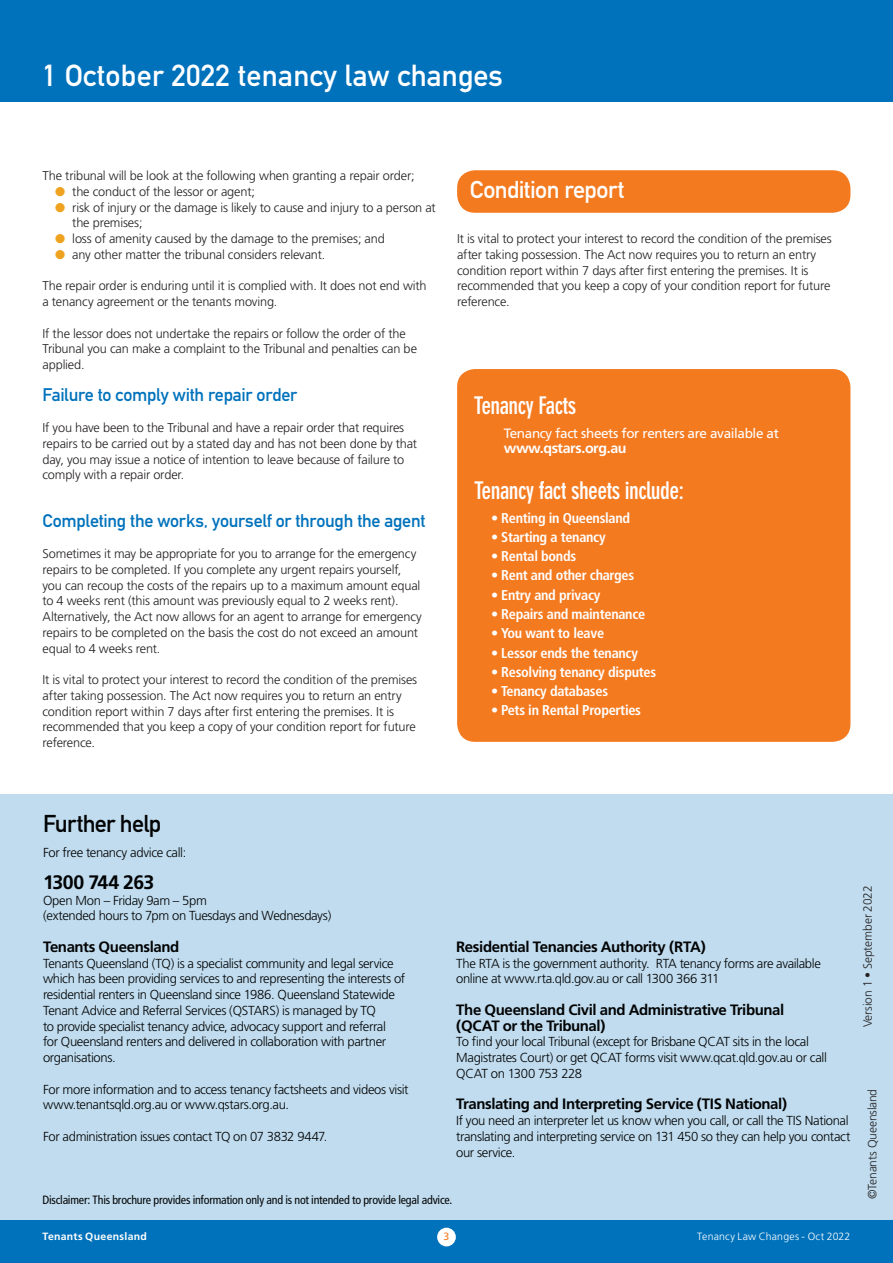
<style>
.page{position:relative;width:893px;height:1263px;background:#fff}
.page>*{position:absolute;margin:0;border:0;box-sizing:border-box;transform-origin:0 0}
.t1{font:30px "DIN Mittelschrift";letter-spacing:.01em;color:#fff}
.t2{font:700 condensed 24px "DIN Neuzeit Grotesk";letter-spacing:-.025em;color:#fff}
.t3{font:24px "DIN Mittelschrift";letter-spacing:-.025em;color:#fff}
.t4{font:24px "DIN Mittelschrift";letter-spacing:-.03em;color:#020304}
.t5{font:700 19.5px "Frutiger";letter-spacing:-.04em;color:#020304}
.t6{font:18px "DIN Mittelschrift";letter-spacing:-.015em;color:#0072bc}
.t7{font:700 15px/15.8px "Frutiger";letter-spacing:-.03em;color:#020304}
.t8{font:700 condensed 14.25px "Frutiger";letter-spacing:-.02em;color:#fff}
.t9{font:700 14.25px "Frutiger";letter-spacing:-.025em;color:#fff}
.t10{font:13.5px "Frutiger";letter-spacing:-.025em;color:#fff}
.t11{font:300 13.05px/15.8px "Frutiger";letter-spacing:-.03em;color:#020304}
.t12{font:300 12.75px/15.8px "Frutiger";letter-spacing:-.015em;color:#231f20}
.t13{font:condensed 12px "Frutiger";letter-spacing:-.015em;color:#020304}
.t14{font:300 12px "Frutiger";letter-spacing:-.01em;color:#231f20}
.t15{font:300 10.5px "Frutiger";letter-spacing:.02em;color:#fff}
.t16{font:700 10.5px "Frutiger";letter-spacing:.03em;color:#fff}
.t17{font:10.5px "Frutiger";color:#f47a20}
.s1{color:#efa320}
.s2{font-weight:900;font-stretch:normal}
</style>
<div class="page">
<div style="left:0;top:794px;width:893px;height:443px;background:#c0dcee"></div>
<div style="left:457px;top:170px;width:393px;height:43px;background:#f47a20;border-radius:18px"></div>
<div style="left:0;top:0;width:893px;height:102px;background:#0072bc"></div>
<div style="left:0;top:1220px;width:893px;height:43px;background:#0072bc"></div>
<div style="left:437px;top:1228px;width:19px;height:18px;background:#fff;border-radius:50%"></div>
<div style="left:457px;top:369px;width:393px;height:373px;background:#f47a20;border-radius:18px"></div>
<h1 class="t1" style="left:43px;top:57px;width:462px">1 October 2022 tenancy law changes</h1>
<p class="t12" style="left:43px;top:168px;width:374px">The tribunal will be look at the following when granting a repair order;</p>
<p class="t12" style="left:55px;top:184px;width:201px"><span class="s1">●</span> the conduct of the lessor or agent;</p>
<p class="t12" style="left:72px;top:199px;width:365px;text-indent:-17px"><span class="s1">●</span> risk of injury or the damage is likely to cause and injury to a person at the premises;</p>
<p class="t12" style="left:55px;top:231px;width:331px"><span class="s1">●</span> loss of amenity caused by the damage to the premises; and</p>
<p class="t12" style="left:55px;top:247px;width:272px"><span class="s1">●</span> any other matter the tribunal considers relevant.</p>
<p class="t12" style="left:43px;top:278px;width:386px">The repair order is enduring until it is complied with. It does not end with a tenancy agreement or the tenants moving.</p>
<p class="t12" style="left:43px;top:325px;width:376px">If the lessor does not undertake the repairs or follow the order of the<br>Tribunal you can make a complaint to the Tribunal and penalties can be applied.</p>
<h3 class="t6" style="left:43px;top:384px;width:256px">Failure to comply with repair order</h3>
<p class="t12" style="left:43px;top:420px;width:376px">If you have been to the Tribunal and have a repair order that requires repairs to be carried out by a stated day and has not been done by that day, you may issue a notice of intention to leave because of failure to comply with a repair order.</p>
<h3 class="t6" style="left:43px;top:510px;width:384px">Completing the works, yourself or through the agent</h3>
<p class="t12" style="left:43px;top:546px;width:381px">Sometimes it may be appropriate for you to arrange for the emergency repairs to be completed. If you complete any urgent repairs yourself, you can recoup the costs of the repairs up to a maximum amount equal to 4 weeks rent (this amount was previously equal to 2 weeks rent).<br>Alternatively, the Act now allows for an agent to arrange for emergency repairs to be completed on the basis the cost do not exceed an amount equal to 4 weeks rent.</p>
<p class="t12" style="left:43px;top:672px;width:376px">It is vital to protect your interest to record the condition of the premises after taking possession. The Act now requires you to return an entry condition report within 7 days after first entering the premises. It is recommended that you keep a copy of your condition report for future reference.</p>
<h2 class="t3" style="left:470px;top:175px;width:156px">Condition report</h2>
<p class="t12" style="left:457px;top:231px;width:376px">It is vital to protect your interest to record the condition of the premises after taking possession. The Act now requires you to return an entry condition report within 7 days after first entering the premises. It is recommended that you keep a copy of your condition report for future reference.</p>
<h2 class="t2" style="left:474px;top:392px;width:104px">Tenancy Facts</h2>
<p class="t10" style="left:504px;top:425px;width:277px">Tenancy fact sheets for renters are available at</p>
<p class="t9" style="left:504px;top:439px;width:124px">www.qstars.org.au</p>
<h2 class="t2" style="left:474px;top:477px;width:212px">Tenancy fact sheets include:</h2>
<p class="t8" style="left:491px;top:509px;width:140px"><span class="s2">•</span> Renting in Queensland</p>
<p class="t8" style="left:491px;top:529px;width:116px"><span class="s2">•</span> Starting a tenancy</p>
<p class="t8" style="left:491px;top:548px;width:87px"><span class="s2">•</span> Rental bonds</p>
<p class="t8" style="left:491px;top:567px;width:145px"><span class="s2">•</span> Rent and other charges</p>
<p class="t8" style="left:491px;top:586px;width:111px"><span class="s2">•</span> Entry and privacy</p>
<p class="t8" style="left:491px;top:606px;width:156px"><span class="s2">•</span> Repairs and maintenance</p>
<p class="t8" style="left:491px;top:625px;width:114px"><span class="s2">•</span> You want to leave</p>
<p class="t8" style="left:491px;top:644px;width:148px"><span class="s2">•</span> Lessor ends the tenancy</p>
<p class="t8" style="left:491px;top:663px;width:166px"><span class="s2">•</span> Resolving tenancy disputes</p>
<p class="t8" style="left:491px;top:683px;width:118px"><span class="s2">•</span> Tenancy databases</p>
<p class="t8" style="left:491px;top:702px;width:151px"><span class="s2">•</span> Pets in Rental Properties</p>
<h2 class="t4" style="left:43px;top:809px;width:120px">Further help</h2>
<p class="t11" style="left:43px;top:845px;width:145px">For free tenancy advice call:</p>
<h3 class="t5" style="left:43px;top:871px;width:113px">1300 744 263</h3>
<p class="t11" style="left:43px;top:892px;width:290px">Open Mon – Friday 9am – 5pm<br>(extended hours to 7pm on Tuesdays and Wednesdays)</p>
<p class="t7" style="left:43px;top:939px;width:138px">Tenants Queensland</p>
<p class="t11" style="left:43px;top:955px;width:364px">Tenants Queensland (TQ) is a specialist community and legal service which has been providing services to and representing the interests of residential renters in Queensland since 1986. Queensland Statewide Tenant Advice and Referral Services (QSTARS) is managed by TQ<br>to provide specialist tenancy advice, advocacy support and referral<br>for Queensland renters and delivered in collaboration with partner organisations.</p>
<p class="t11" style="left:43px;top:1081px;width:367px">For more information and to access tenancy factsheets and videos visit www.tenantsqld.org.au or www.qstars.org.au.</p>
<p class="t11" style="left:43px;top:1129px;width:286px">For administration issues contact TQ on 07 3832 9447.</p>
<p class="t7" style="left:456px;top:939px;width:251px">Residential Tenancies Authority (RTA)</p>
<p class="t11" style="left:456px;top:955px;width:366px">The RTA is the government authority. RTA tenancy forms are available online at www.rta.qld.gov.au or call 1300 366 311</p>
<p class="t7" style="left:456px;top:1002px;width:330px">The Queensland Civil and Administrative Tribunal (QCAT or the Tribunal)</p>
<p class="t11" style="left:456px;top:1034px;width:372px">To find your local Tribunal (except for Brisbane QCAT sits in the local<br>Magistrates Court) or get QCAT forms visit www.qcat.qld.gov.au or call<br>QCAT on 1300 753 228</p>
<p class="t7" style="left:456px;top:1096px;width:332px">Translating and Interpreting Service (TIS National)</p>
<p class="t11" style="left:456px;top:1113px;width:396px">If you need an interpreter let us know when you call, or call the TIS National translating and interpreting service on 131 450 so they can help you contact our service.</p>
<p class="t13" style="left:43px;top:1193px;width:411px">Disclaimer: This brochure provides information only and is not intended to provide legal advice.</p>
<p class="t16" style="left:43px;top:1231px;width:106px">Tenants Queensland</p>
<p class="t17" style="left:444px;top:1231px;width:7px">3</p>
<p class="t15" style="left:697px;top:1231px;width:155px">Tenancy Law Changes - Oct 2022</p>
<p class="t14" style="left:861px;top:1027px;width:143px;rotate:-90deg">Version 1 • September 2022</p>
<p class="t14" style="left:865px;top:1199px;width:112px;rotate:-90deg">©Tenants Queensland</p>
</div>
